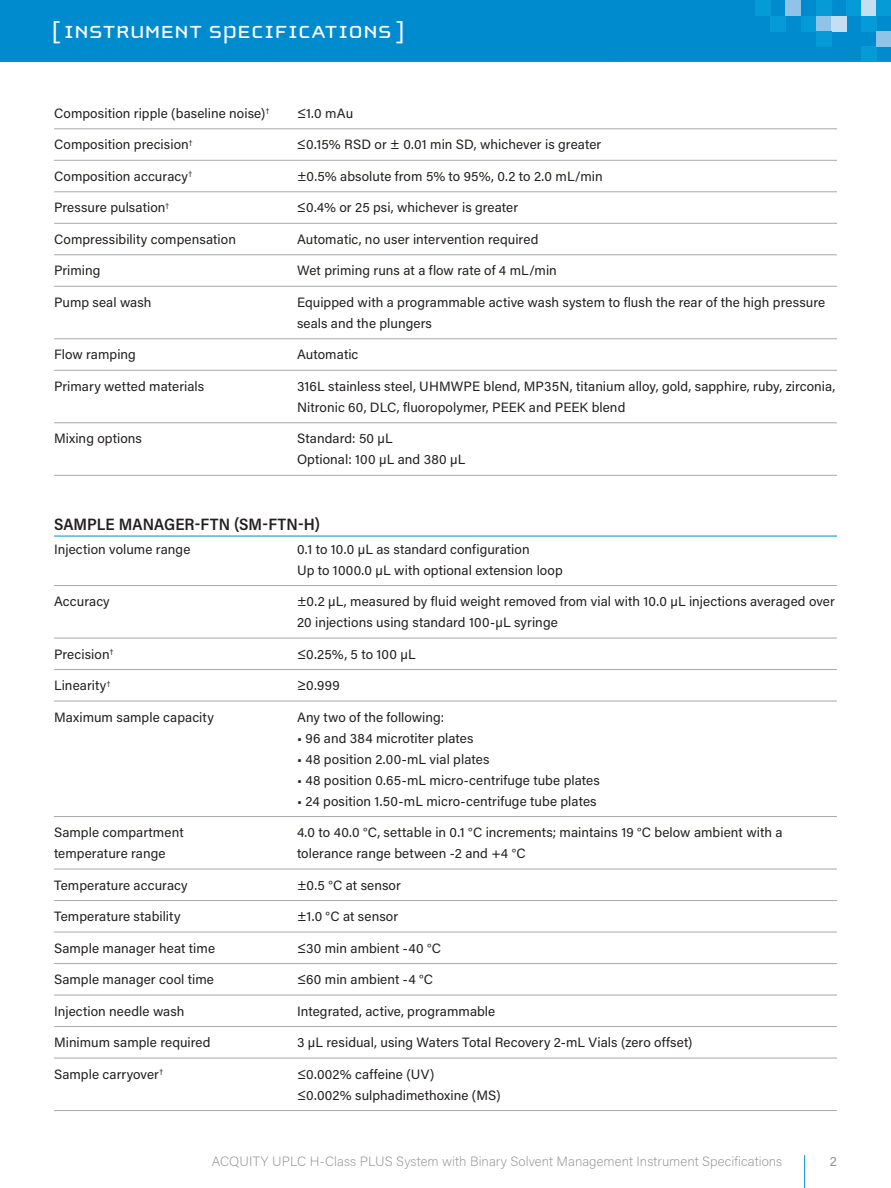
<style>
.page{position:relative;width:891px;height:1188px;background:#fff}
.page>*{position:absolute;margin:0;border:0;box-sizing:border-box;transform-origin:0 0}
.t1{font:25.5px "Cholla Unicase";letter-spacing:.015em;color:#fff;scale:1.1 1}
.t2{font:600 16.5px "Acumin Pro Semi Cond";letter-spacing:.005em;color:#231f20}
.t3{font:13.5px/21px "Acumin Pro";letter-spacing:.005em;color:#231f20}
.t4{font:200 13.5px "Acumin Pro";letter-spacing:.005em;color:#939598}
.t5{font:13.5px "Acumin Pro";color:#939598}
</style>
<div class="page">
<div style="left:0;top:0;width:891px;height:62px;background:#008bcf"></div>
<div style="left:755px;top:0;width:15px;height:16px;background:#059bd7"></div>
<div style="left:861px;top:47px;width:15px;height:15px;background:#059bd7"></div>
<div style="left:770px;top:16px;width:16px;height:15px;background:#059bd7"></div>
<div style="left:786px;top:0;width:15px;height:16px;background:#90c3e8"></div>
<div style="left:801px;top:16px;width:15px;height:15px;background:#059bd7"></div>
<div style="left:816px;top:16px;width:16px;height:15px;background:#90c3e8"></div>
<div style="left:832px;top:16px;width:15px;height:15px;background:#c5def2"></div>
<div style="left:816px;top:0;width:16px;height:16px;background:#059bd7"></div>
<div style="left:816px;top:31px;width:16px;height:16px;background:#059bd7"></div>
<div style="left:861px;top:0;width:15px;height:16px;background:#c5def2"></div>
<div style="left:847px;top:0;width:14px;height:16px;background:#059bd7"></div>
<div style="left:876px;top:0;width:15px;height:16px;background:#059bd7"></div>
<div style="left:861px;top:16px;width:15px;height:15px;background:#059bd7"></div>
<div style="left:876px;top:31px;width:15px;height:16px;background:#90c3e8"></div>
<hr style="left:804px;top:1155px;width:1px;height:33px;background:#008bcf">
<hr style="left:54px;top:128px;width:783px;height:1px;background:#a8a9ad">
<hr style="left:54px;top:160px;width:783px;height:1px;background:#a8a9ad">
<hr style="left:54px;top:191px;width:783px;height:1px;background:#a8a9ad">
<hr style="left:54px;top:223px;width:783px;height:1px;background:#a8a9ad">
<hr style="left:54px;top:254px;width:783px;height:1px;background:#a8a9ad">
<hr style="left:54px;top:286px;width:783px;height:1px;background:#a8a9ad">
<hr style="left:54px;top:338px;width:783px;height:1px;background:#a8a9ad">
<hr style="left:54px;top:370px;width:783px;height:1px;background:#a8a9ad">
<hr style="left:54px;top:422px;width:783px;height:1px;background:#a8a9ad">
<hr style="left:54px;top:475px;width:783px;height:1px;background:#a8a9ad">
<hr style="left:54px;top:536px;width:783px;height:1px;background:#008bcf">
<hr style="left:54px;top:585px;width:783px;height:1px;background:#a8a9ad">
<hr style="left:54px;top:638px;width:783px;height:1px;background:#a8a9ad">
<hr style="left:54px;top:669px;width:783px;height:1px;background:#a8a9ad">
<hr style="left:54px;top:701px;width:783px;height:1px;background:#a8a9ad">
<hr style="left:54px;top:816px;width:783px;height:1px;background:#a8a9ad">
<hr style="left:54px;top:869px;width:783px;height:1px;background:#a8a9ad">
<hr style="left:54px;top:900px;width:783px;height:1px;background:#a8a9ad">
<hr style="left:54px;top:932px;width:783px;height:1px;background:#a8a9ad">
<hr style="left:54px;top:963px;width:783px;height:1px;background:#a8a9ad">
<hr style="left:54px;top:995px;width:783px;height:1px;background:#a8a9ad">
<hr style="left:54px;top:1026px;width:783px;height:1px;background:#a8a9ad">
<hr style="left:54px;top:1058px;width:783px;height:1px;background:#a8a9ad">
<hr style="left:54px;top:1110px;width:783px;height:1px;background:#a8a9ad">
<h1 class="t1" style="left:52px;top:19px;width:323px">[ INSTRUMENT SPECIFICATIONS ]</h1>
<p class="t3" style="left:54px;top:102px;width:217px">Composition ripple (baseline noise)<sup>†</sup></p>
<p class="t3" style="left:297px;top:102px;width:58px">≤1.0 mAu</p>
<p class="t3" style="left:54px;top:134px;width:140px">Composition precision<sup>†</sup></p>
<p class="t3" style="left:297px;top:134px;width:306px">≤0.15% RSD or ± 0.01 min SD, whichever is greater</p>
<p class="t3" style="left:54px;top:165px;width:140px">Composition accuracy<sup>†</sup></p>
<p class="t3" style="left:297px;top:165px;width:307px">±0.5% absolute from 5% to 95%, 0.2 to 2.0 mL/min</p>
<p class="t3" style="left:54px;top:197px;width:117px">Pressure pulsation<sup>†</sup></p>
<p class="t3" style="left:297px;top:197px;width:223px">≤0.4% or 25 psi, whichever is greater</p>
<p class="t3" style="left:54px;top:228px;width:184px">Compressibility compensation</p>
<p class="t3" style="left:297px;top:228px;width:243px">Automatic, no user intervention required</p>
<p class="t3" style="left:54px;top:260px;width:48px">Priming</p>
<p class="t3" style="left:297px;top:260px;width:261px">Wet priming runs at a flow rate of 4 mL/min</p>
<p class="t3" style="left:54px;top:291px;width:99px">Pump seal wash</p>
<p class="t3" style="left:297px;top:291px;width:530px">Equipped with a programmable active wash system to flush the rear of the high pressure seals and the plungers</p>
<p class="t3" style="left:54px;top:344px;width:83px">Flow ramping</p>
<p class="t3" style="left:297px;top:344px;width:63px">Automatic</p>
<p class="t3" style="left:54px;top:375px;width:152px">Primary wetted materials</p>
<p class="t3" style="left:297px;top:375px;width:540px">316L stainless steel, UHMWPE blend, MP35N, titanium alloy, gold, sapphire, ruby, zirconia,<br>Nitronic 60, DLC, fluoropolymer, PEEK and PEEK blend</p>
<p class="t3" style="left:54px;top:428px;width:90px">Mixing options</p>
<p class="t3" style="left:297px;top:428px;width:170px">Standard: 50 µL<br>Optional: 100 µL and 380 µL</p>
<p class="t2" style="left:54px;top:512px;width:268px">SAMPLE MANAGER-FTN (SM-FTN-H)</p>
<p class="t3" style="left:54px;top:538px;width:138px">Injection volume range</p>
<p class="t3" style="left:297px;top:538px;width:267px">0.1 to 10.0 µL as standard configuration<br>Up to 1000.0 µL with optional extension loop</p>
<p class="t3" style="left:54px;top:590px;width:57px">Accuracy</p>
<p class="t3" style="left:297px;top:590px;width:539px">±0.2 µL, measured by fluid weight removed from vial with 10.0 µL injections averaged over<br>20 injections using standard 100-µL syringe</p>
<p class="t3" style="left:54px;top:643px;width:61px">Precision<sup>†</sup></p>
<p class="t3" style="left:297px;top:643px;width:120px">≤0.25%, 5 to 100 µL</p>
<p class="t3" style="left:54px;top:674px;width:58px">Linearity<sup>†</sup></p>
<p class="t3" style="left:297px;top:674px;width:44px">≥0.999</p>
<p class="t3" style="left:54px;top:706px;width:161px">Maximum sample capacity</p>
<p class="t3" style="left:297px;top:706px;width:149px">Any two of the following:</p>
<p class="t3" style="left:297px;top:727px;width:178px">• 96 and 384 microtiter plates</p>
<p class="t3" style="left:297px;top:748px;width:194px">• 48 position 2.00-mL vial plates</p>
<p class="t3" style="left:297px;top:769px;width:304px">• 48 position 0.65-mL micro-centrifuge tube plates</p>
<p class="t3" style="left:297px;top:790px;width:301px">• 24 position 1.50-mL micro-centrifuge tube plates</p>
<p class="t3" style="left:54px;top:821px;width:131px">Sample compartment</p>
<p class="t3" style="left:297px;top:821px;width:487px">4.0 to 40.0 °C, settable in 0.1 °C increments; maintains 19 °C below ambient with a</p>
<p class="t3" style="left:54px;top:842px;width:113px">temperature range</p>
<p class="t3" style="left:297px;top:842px;width:230px">tolerance range between -2 and +4 °C</p>
<p class="t3" style="left:54px;top:874px;width:135px">Temperature accuracy</p>
<p class="t3" style="left:297px;top:874px;width:105px">±0.5 °C at sensor</p>
<p class="t3" style="left:54px;top:905px;width:128px">Temperature stability</p>
<p class="t3" style="left:297px;top:905px;width:103px">±1.0 °C at sensor</p>
<p class="t3" style="left:54px;top:937px;width:163px">Sample manager heat time</p>
<p class="t3" style="left:297px;top:937px;width:146px">≤30 min ambient -40 °C</p>
<p class="t3" style="left:54px;top:968px;width:161px">Sample manager cool time</p>
<p class="t3" style="left:297px;top:968px;width:138px">≤60 min ambient -4 °C</p>
<p class="t3" style="left:54px;top:1000px;width:132px">Injection needle wash</p>
<p class="t3" style="left:297px;top:1000px;width:200px">Integrated, active, programmable</p>
<p class="t3" style="left:54px;top:1031px;width:158px">Minimum sample required</p>
<p class="t3" style="left:297px;top:1031px;width:397px">3 µL residual, using Waters Total Recovery 2-mL Vials (zero offset)</p>
<p class="t3" style="left:54px;top:1063px;width:111px">Sample carryover<sup>†</sup></p>
<p class="t3" style="left:297px;top:1063px;width:205px">≤0.002% caffeine (UV)<br>≤0.002% sulphadimethoxine (MS)</p>
<p class="t4" style="left:212px;top:1152px;width:572px">ACQUITY UPLC H-Class PLUS System with Binary Solvent Management Instrument Specifications</p>
<p class="t5" style="left:830px;top:1151px;width:9px">2</p>
</div>
